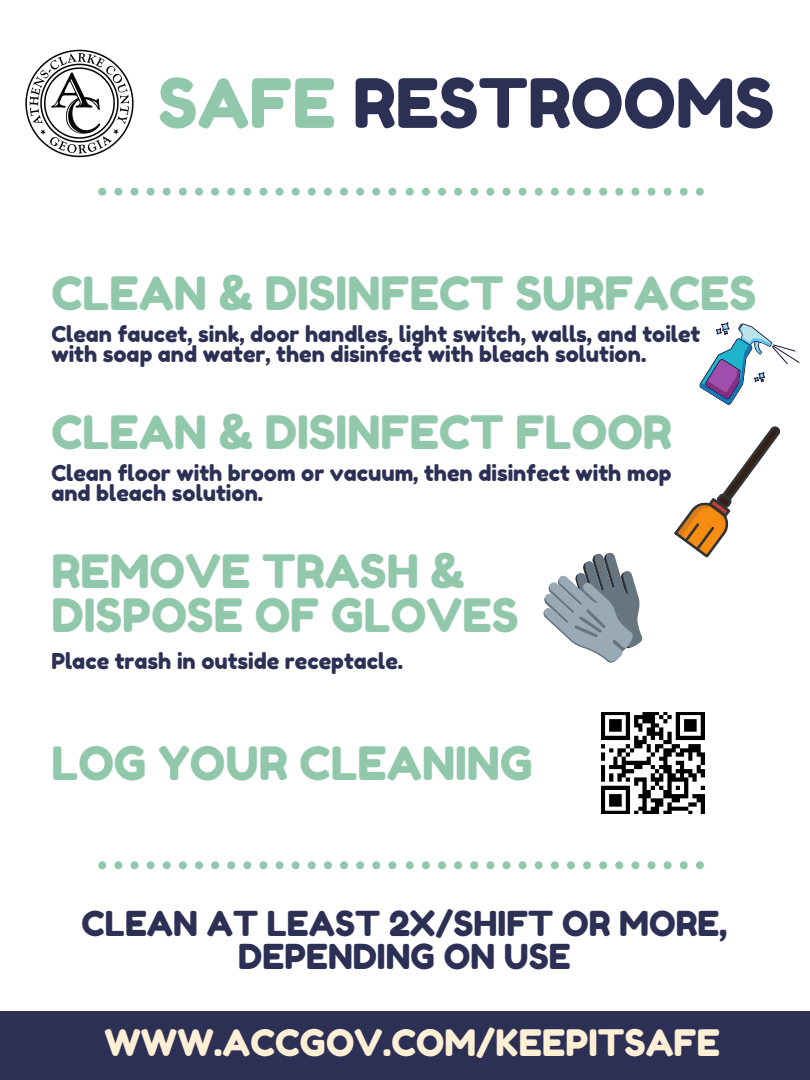
<style>
.page{position:relative;width:810px;height:1080px;background:#fff}
.page>*{position:absolute;margin:0;border:0;box-sizing:border-box;transform-origin:0 0}
.t1{font:67.81px "Fredoka One";color:#2d3055}
.t2{font:45.94px/44.1px "Fredoka One";color:#91c8ab}
.t3{font:36.5px "Fredoka One";color:#ffefd5}
.t4{font:34.38px/32.7px "Fredoka One";color:#2d3055;text-align:center}
.t5{font:21.88px/20.4px "Fredoka One";color:#2d3055}
.s1{color:#91c8ab}
</style>
<div class="page">
<div style="left:0;top:1012px;width:810px;height:68px;background:#2d3055"></div>
<div style="left:179px;top:188px;width:8px;height:8px;background:#91c8ab;border-radius:50%"></div>
<div style="left:195px;top:188px;width:8px;height:8px;background:#91c8ab;border-radius:50%"></div>
<div style="left:163px;top:188px;width:8px;height:8px;background:#91c8ab;border-radius:50%"></div>
<div style="left:227px;top:188px;width:8px;height:8px;background:#91c8ab;border-radius:50%"></div>
<svg style="left:98px;top:188px;width:8px;height:8px"></svg>
<div style="left:243px;top:188px;width:8px;height:8px;background:#91c8ab;border-radius:50%"></div>
<div style="left:114px;top:188px;width:8px;height:8px;background:#91c8ab;border-radius:50%"></div>
<div style="left:131px;top:188px;width:8px;height:8px;background:#91c8ab;border-radius:50%"></div>
<div style="left:147px;top:188px;width:8px;height:8px;background:#91c8ab;border-radius:50%"></div>
<div style="left:211px;top:188px;width:8px;height:8px;background:#91c8ab;border-radius:50%"></div>
<div style="left:340px;top:188px;width:8px;height:8px;background:#91c8ab;border-radius:50%"></div>
<div style="left:356px;top:188px;width:8px;height:8px;background:#91c8ab;border-radius:50%"></div>
<div style="left:372px;top:188px;width:8px;height:8px;background:#91c8ab;border-radius:50%"></div>
<div style="left:388px;top:188px;width:8px;height:8px;background:#91c8ab;border-radius:50%"></div>
<div style="left:324px;top:188px;width:8px;height:8px;background:#91c8ab;border-radius:50%"></div>
<div style="left:276px;top:188px;width:8px;height:8px;background:#91c8ab;border-radius:50%"></div>
<div style="left:292px;top:188px;width:8px;height:8px;background:#91c8ab;border-radius:50%"></div>
<div style="left:259px;top:188px;width:8px;height:8px;background:#91c8ab;border-radius:50%"></div>
<div style="left:308px;top:188px;width:8px;height:8px;background:#91c8ab;border-radius:50%"></div>
<div style="left:486px;top:188px;width:8px;height:8px;background:#91c8ab;border-radius:50%"></div>
<div style="left:502px;top:188px;width:8px;height:8px;background:#91c8ab;border-radius:50%"></div>
<div style="left:470px;top:188px;width:8px;height:8px;background:#91c8ab;border-radius:50%"></div>
<div style="left:535px;top:188px;width:8px;height:8px;background:#91c8ab;border-radius:50%"></div>
<svg style="left:406px;top:188px;width:8px;height:8px"></svg>
<div style="left:551px;top:188px;width:8px;height:8px;background:#91c8ab;border-radius:50%"></div>
<div style="left:422px;top:188px;width:8px;height:8px;background:#91c8ab;border-radius:50%"></div>
<div style="left:438px;top:188px;width:8px;height:8px;background:#91c8ab;border-radius:50%"></div>
<div style="left:454px;top:188px;width:8px;height:8px;background:#91c8ab;border-radius:50%"></div>
<div style="left:519px;top:188px;width:8px;height:8px;background:#91c8ab;border-radius:50%"></div>
<div style="left:648px;top:188px;width:8px;height:8px;background:#91c8ab;border-radius:50%"></div>
<div style="left:664px;top:188px;width:8px;height:8px;background:#91c8ab;border-radius:50%"></div>
<div style="left:680px;top:188px;width:8px;height:8px;background:#91c8ab;border-radius:50%"></div>
<div style="left:696px;top:188px;width:8px;height:8px;background:#91c8ab;border-radius:50%"></div>
<div style="left:631px;top:188px;width:8px;height:8px;background:#91c8ab;border-radius:50%"></div>
<div style="left:583px;top:188px;width:8px;height:8px;background:#91c8ab;border-radius:50%"></div>
<div style="left:599px;top:188px;width:8px;height:8px;background:#91c8ab;border-radius:50%"></div>
<div style="left:567px;top:188px;width:8px;height:8px;background:#91c8ab;border-radius:50%"></div>
<div style="left:615px;top:188px;width:8px;height:8px;background:#91c8ab;border-radius:50%"></div>
<div style="left:179px;top:861px;width:8px;height:8px;background:#91c8ab;border-radius:50%"></div>
<div style="left:195px;top:861px;width:8px;height:8px;background:#91c8ab;border-radius:50%"></div>
<div style="left:163px;top:861px;width:8px;height:8px;background:#91c8ab;border-radius:50%"></div>
<div style="left:227px;top:861px;width:8px;height:8px;background:#91c8ab;border-radius:50%"></div>
<svg style="left:98px;top:861px;width:8px;height:8px"></svg>
<div style="left:243px;top:861px;width:8px;height:8px;background:#91c8ab;border-radius:50%"></div>
<div style="left:114px;top:861px;width:8px;height:8px;background:#91c8ab;border-radius:50%"></div>
<div style="left:131px;top:861px;width:8px;height:8px;background:#91c8ab;border-radius:50%"></div>
<div style="left:147px;top:861px;width:8px;height:8px;background:#91c8ab;border-radius:50%"></div>
<div style="left:211px;top:861px;width:8px;height:8px;background:#91c8ab;border-radius:50%"></div>
<div style="left:340px;top:861px;width:8px;height:8px;background:#91c8ab;border-radius:50%"></div>
<div style="left:356px;top:861px;width:8px;height:8px;background:#91c8ab;border-radius:50%"></div>
<div style="left:372px;top:861px;width:8px;height:8px;background:#91c8ab;border-radius:50%"></div>
<div style="left:388px;top:861px;width:8px;height:8px;background:#91c8ab;border-radius:50%"></div>
<div style="left:324px;top:861px;width:8px;height:8px;background:#91c8ab;border-radius:50%"></div>
<div style="left:276px;top:861px;width:8px;height:8px;background:#91c8ab;border-radius:50%"></div>
<div style="left:292px;top:861px;width:8px;height:8px;background:#91c8ab;border-radius:50%"></div>
<div style="left:259px;top:861px;width:8px;height:8px;background:#91c8ab;border-radius:50%"></div>
<div style="left:308px;top:861px;width:8px;height:8px;background:#91c8ab;border-radius:50%"></div>
<div style="left:486px;top:861px;width:8px;height:8px;background:#91c8ab;border-radius:50%"></div>
<div style="left:502px;top:861px;width:8px;height:8px;background:#91c8ab;border-radius:50%"></div>
<div style="left:470px;top:861px;width:8px;height:8px;background:#91c8ab;border-radius:50%"></div>
<div style="left:535px;top:861px;width:8px;height:8px;background:#91c8ab;border-radius:50%"></div>
<svg style="left:406px;top:861px;width:8px;height:8px"></svg>
<div style="left:551px;top:861px;width:8px;height:8px;background:#91c8ab;border-radius:50%"></div>
<div style="left:422px;top:861px;width:8px;height:8px;background:#91c8ab;border-radius:50%"></div>
<div style="left:438px;top:861px;width:8px;height:8px;background:#91c8ab;border-radius:50%"></div>
<div style="left:454px;top:861px;width:8px;height:8px;background:#91c8ab;border-radius:50%"></div>
<div style="left:519px;top:861px;width:8px;height:8px;background:#91c8ab;border-radius:50%"></div>
<div style="left:648px;top:861px;width:8px;height:8px;background:#91c8ab;border-radius:50%"></div>
<div style="left:664px;top:861px;width:8px;height:8px;background:#91c8ab;border-radius:50%"></div>
<div style="left:680px;top:861px;width:8px;height:8px;background:#91c8ab;border-radius:50%"></div>
<div style="left:696px;top:861px;width:8px;height:8px;background:#91c8ab;border-radius:50%"></div>
<div style="left:631px;top:861px;width:8px;height:8px;background:#91c8ab;border-radius:50%"></div>
<div style="left:583px;top:861px;width:8px;height:8px;background:#91c8ab;border-radius:50%"></div>
<div style="left:599px;top:861px;width:8px;height:8px;background:#91c8ab;border-radius:50%"></div>
<div style="left:567px;top:861px;width:8px;height:8px;background:#91c8ab;border-radius:50%"></div>
<div style="left:615px;top:861px;width:8px;height:8px;background:#91c8ab;border-radius:50%"></div>
<img style="left:26px;top:50px;width:108px;height:107px">
<svg style="left:543px;top:552px;width:100px;height:111px"></svg>
<svg style="left:674px;top:426px;width:107px;height:132px"></svg>
<img style="left:602px;top:713px;width:102px;height:101px">
<svg style="left:699px;top:322px;width:101px;height:83px"></svg>
<h1 class="t1" style="left:158px;top:62px;width:618px"><span class="s1">SAFE</span> RESTROOMS</h1>
<h2 class="t2" style="left:51px;top:271px;width:707px">CLEAN &amp; DISINFECT SURFACES</h2>
<p class="t5" style="left:51px;top:323px;width:651px">Clean faucet, sink, door handles, light switch, walls, and toilet with soap and water, then disinfect with bleach solution.</p>
<h2 class="t2" style="left:51px;top:410px;width:622px">CLEAN &amp; DISINFECT FLOOR</h2>
<p class="t5" style="left:51px;top:462px;width:622px">Clean floor with broom or vacuum, then disinfect with mop and bleach solution.</p>
<h2 class="t2" style="left:51px;top:549px;width:469px">REMOVE TRASH &amp;<br>DISPOSE OF GLOVES</h2>
<p class="t5" style="left:51px;top:651px;width:353px">Place trash in outside receptacle.</p>
<h2 class="t2" style="left:51px;top:741px;width:483px">LOG YOUR CLEANING</h2>
<h3 class="t4" style="left:82px;top:907px;width:647px">CLEAN AT LEAST 2X/SHIFT OR MORE,<br>DEPENDING ON USE</h3>
<h3 class="t3" style="left:105px;top:1020px;width:617px">WWW.ACCGOV.COM/KEEPITSAFE</h3>
</div>
